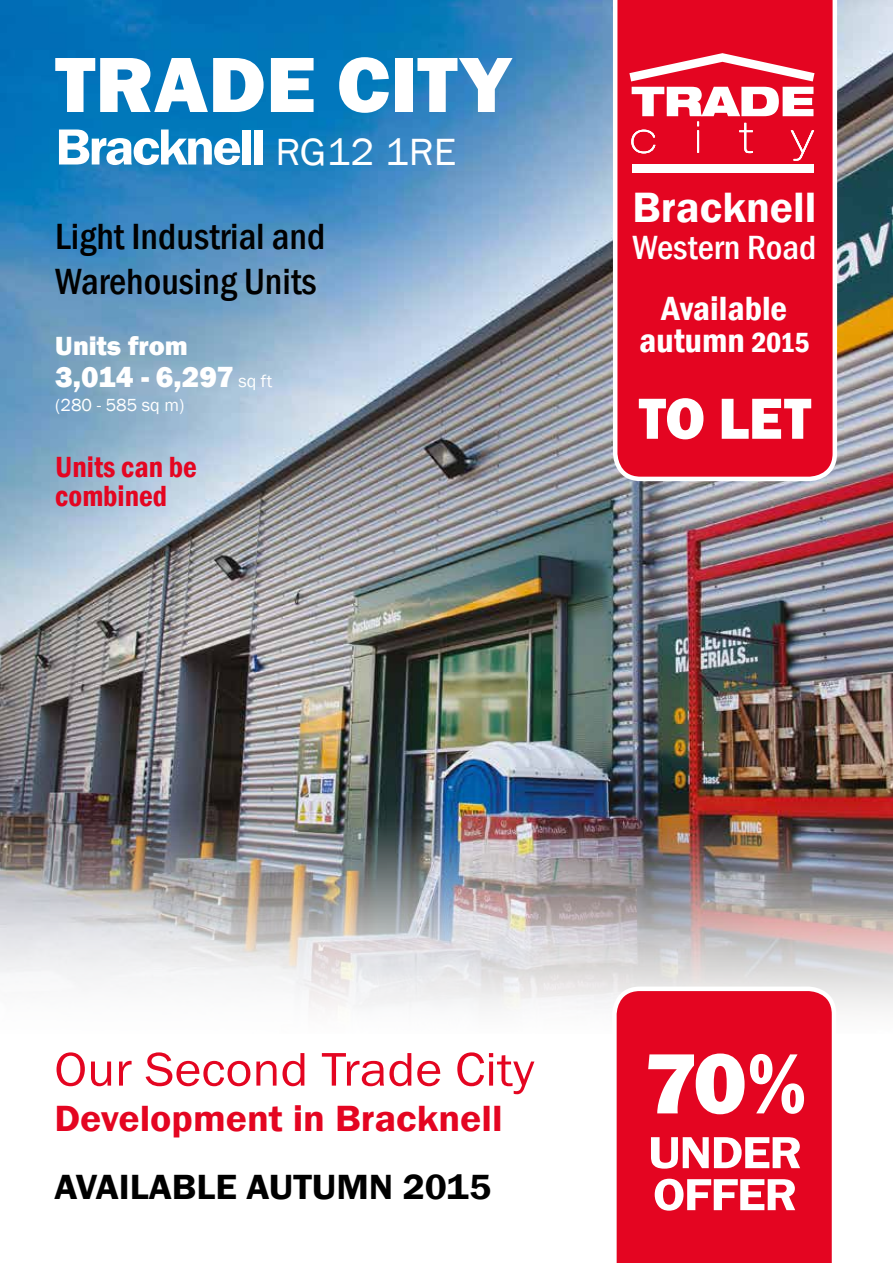
<style>
.page{position:relative;width:893px;height:1263px;background:#fff}
.page>*{position:absolute;margin:0;border:0;box-sizing:border-box;transform-origin:0 0}
.t1{font:800 88.5px "Franklin Gothic";color:#fff;scale:1.05 1}
.t2{font:800 81px "Franklin Gothic";color:#fff;scale:1.05 1}
.t3{font:800 60px "Franklin Gothic";color:#fff;scale:.96 1}
.t4{font:600 52.5px "Franklin Gothic";letter-spacing:-.05em;color:#fff;scale:1.05 1}
.t5{font:48.75px "Franklin Gothic";color:#e40521;scale:1.06 1}
.t6{font:600 46.5px/42px "Franklin Gothic";letter-spacing:-.03em;color:#fff;scale:1.09 1}
.t7{font:600 43.65px "Franklin Gothic";color:#fff}
.t8{font:500 condensed 37.5px/45px "Franklin Gothic";color:#000}
.t9{font:600 37.5px "Franklin Gothic";color:#e40521;scale:1.06 1}
.t10{font:600 36px "Franklin Gothic";color:#000;scale:1.05 1}
.t11{font:600 condensed 34.5px/31.5px "Franklin Gothic";color:#fff;text-align:center;scale:1.05 1}
.t12{font:500 condensed 34.5px "Franklin Gothic";color:#fff;scale:1.05 1}
.t13{font:600 condensed 30px/28.5px "Franklin Gothic";color:#e40521}
.t14{font:800 30px "Franklin Gothic";letter-spacing:-.01em;color:#fff}
.t15{font:800 27px "Franklin Gothic";color:#fff}
.t16{font:18px "Franklin Gothic";color:#fff}
.s1{font-weight:400;font-size:39px}
.s2{font-weight:400;font-size:18px}
.s3{font-size:28.5px}
</style>
<div class="page">
<img style="left:0;top:0;width:893px;height:792px">
<img style="left:0;top:792px;width:893px;height:21px">
<img style="left:0;top:813px;width:893px;height:198px">
<svg style="left:611px;top:0;width:228px;height:483px;background:#e0132d"></svg>
<svg style="left:629px;top:53px;width:185px;height:28px"></svg>
<svg style="left:632px;top:87px;width:181px;height:29px"></svg>
<div style="left:632px;top:165px;width:181px;height:8px;background:#fff"></div>
<svg style="left:631px;top:130px;width:24px;height:23px"></svg>
<hr style="left:697px;top:130px;width:2px;height:23px;background:#fff">
<svg style="left:739px;top:123px;width:14px;height:30px"></svg>
<svg style="left:791px;top:130px;width:23px;height:31px"></svg>
<svg style="left:610px;top:984px;width:228px;height:279px;background:#e61a34"></svg>
<h2 class="t2" style="left:55px;top:32px;width:435px">TRADE CITY</h2>
<h3 class="t4" style="left:55px;top:115px;width:383px">Bracknell <span class="s1">RG12 1RE</span></h3>
<p class="t8" style="left:55px;top:213px;width:272px">Light Industrial and<br>Warehousing Units</p>
<p class="t15" style="left:55px;top:329px;width:134px">Units from</p>
<p class="t14" style="left:55px;top:357px;width:219px">3,014 - 6,297 <span class="s2">sq ft</span></p>
<p class="t16" style="left:55px;top:393px;width:130px">(280 - 585 sq m)</p>
<p class="t13" style="left:55px;top:453px;width:143px">Units can be combined</p>
<p class="t7" style="left:632px;top:180px;width:185px">Bracknell</p>
<p class="t12" style="left:632px;top:225px;width:177px">Western Road</p>
<p class="t11" style="left:639px;top:292px;width:164px">Available autumn <span class="s3">2015</span></p>
<h3 class="t3" style="left:639px;top:380px;width:181px">TO LET</h3>
<h3 class="t5" style="left:54px;top:1039px;width:454px">Our Second Trade City</h3>
<p class="t9" style="left:54px;top:1095px;width:424px">Development in Bracknell</p>
<p class="t10" style="left:54px;top:1165px;width:417px">AVAILABLE AUTUMN 2015</p>
<h1 class="t1" style="left:644px;top:1026px;width:156px">70%</h1>
<p class="t6" style="left:648px;top:1132px;width:143px">UNDER<br>OFFER</p>
</div>
